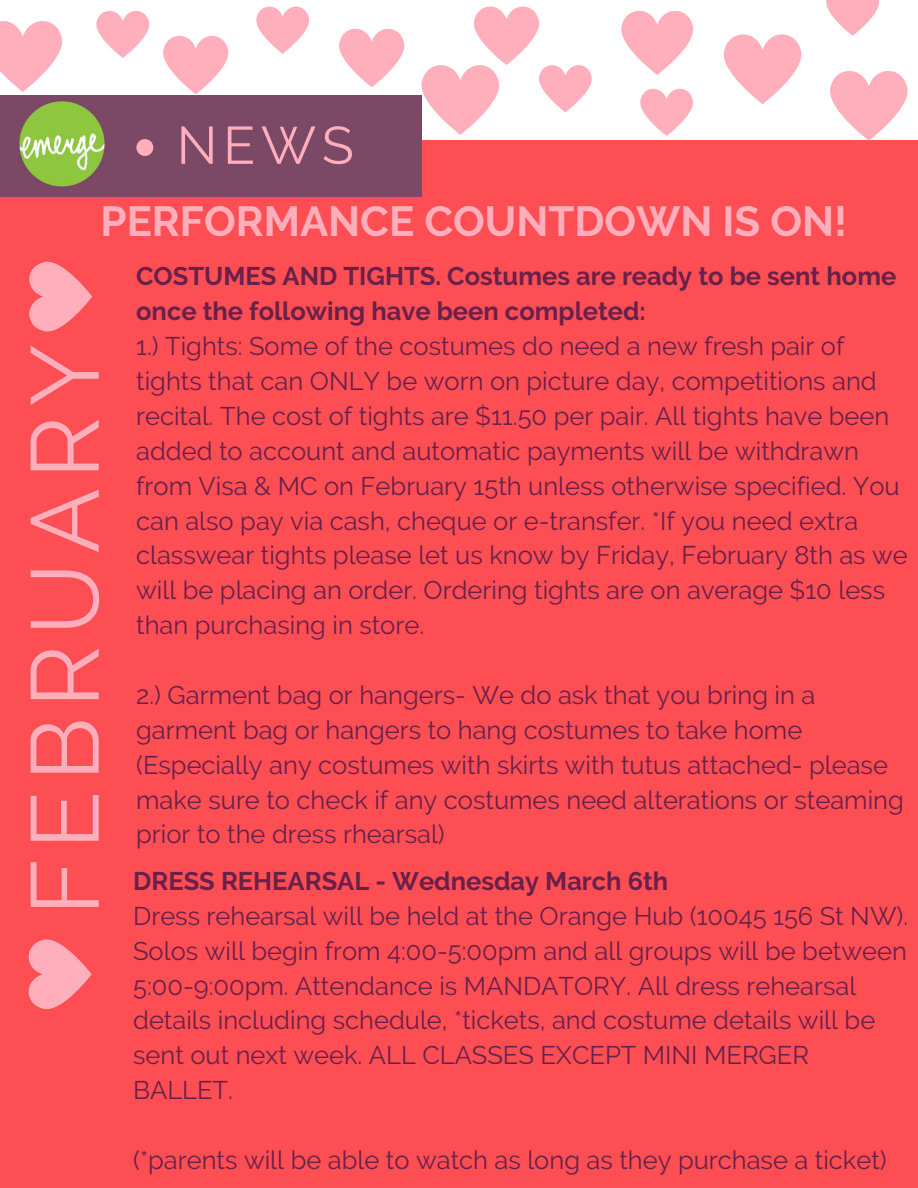
<style>
.page{position:relative;width:918px;height:1188px;background:#fff}
.page>*{position:absolute;margin:0;border:0;box-sizing:border-box;transform-origin:0 0}
.t1{font:96px "Raleway";letter-spacing:.1em;color:#ffaebc}
.t2{font:52.65px "Raleway";color:#ffaebc}
.t3{font:700 42px "Raleway";color:#ffaebc}
.t4{font:25.5px/34.8px "Raleway";color:#692049}
.t5{font:700 25.5px/34.8px "Raleway";color:#692049}
</style>
<div class="page">
<div style="left:0;top:140px;width:918px;height:1048px;background:#fd4e54"></div>
<div style="left:0;top:95px;width:422px;height:101px;background:#7b4865"></div>
<svg style="left:136px;top:139px;width:17px;height:17px"></svg>
<svg style="left:256px;top:7px;width:53px;height:47px"></svg>
<svg style="left:640px;top:89px;width:53px;height:47px"></svg>
<svg style="left:826px;top:0;width:53px;height:36px"></svg>
<svg style="left:96px;top:11px;width:53px;height:47px"></svg>
<svg style="left:830px;top:71px;width:78px;height:70px"></svg>
<svg style="left:724px;top:34px;width:77px;height:70px"></svg>
<svg style="left:621px;top:11px;width:72px;height:64px"></svg>
<svg style="left:0;top:21px;width:62px;height:71px"></svg>
<svg style="left:163px;top:36px;width:65px;height:58px"></svg>
<svg style="left:422px;top:7px;width:170px;height:128px"></svg>
<svg style="left:339px;top:29px;width:65px;height:58px"></svg>
<img style="left:19px;top:101px;width:86px;height:86px">
<svg style="left:29px;top:262px;width:63px;height:70px"></svg>
<svg style="left:29px;top:939px;width:63px;height:70px"></svg>
<h2 class="t2" style="left:177px;top:114px;width:179px">NEWS</h2>
<h3 class="t3" style="left:101px;top:197px;width:748px">PERFORMANCE COUNTDOWN IS ON!</h3>
<h1 class="t1" style="left:8px;top:915px;width:573px;rotate:-90deg">FEBRUARY</h1>
<p class="t5" style="left:136px;top:259px;width:762px">COSTUMES AND TIGHTS. Costumes are ready to be sent home once the following have been completed:</p>
<p class="t4" style="left:136px;top:329px;width:773px">1.) Tights: Some of the costumes do need a new fresh pair of tights that can ONLY be worn on picture day, competitions and recital. The cost of tights are $11.50 per pair. All tights have been added to account and automatic payments will be withdrawn from Visa &amp; MC on February 15th unless otherwise specified. You can also pay via cash, cheque or e-transfer. *If you need extra classwear tights please let us know by Friday, February 8th as we will be placing an order. Ordering tights are on average $10 less than purchasing in store.</p>
<p class="t4" style="left:136px;top:678px;width:769px">2.) Garment bag or hangers- We do ask that you bring in a garment bag or hangers to hang costumes to take home (Especially any costumes with skirts with tutus attached- please make sure to check if any costumes need alterations or steaming prior to the dress rhearsal)</p>
<p class="t5" style="left:133px;top:864px;width:537px">DRESS REHEARSAL - Wednesday March 6th</p>
<p class="t4" style="left:133px;top:898px;width:777px">Dress rehearsal will be held at the Orange Hub (10045 156 St NW).<br>Solos will begin from 4:00-5:00pm and all groups will be between 5:00-9:00pm. Attendance is MANDATORY. All dress rehearsal details including schedule, *tickets, and costume details will be sent out next week. ALL CLASSES EXCEPT MINI MERGER BALLET.</p>
<p class="t4" style="left:133px;top:1143px;width:755px">(*parents will be able to watch as long as they purchase a ticket)</p>
</div>
